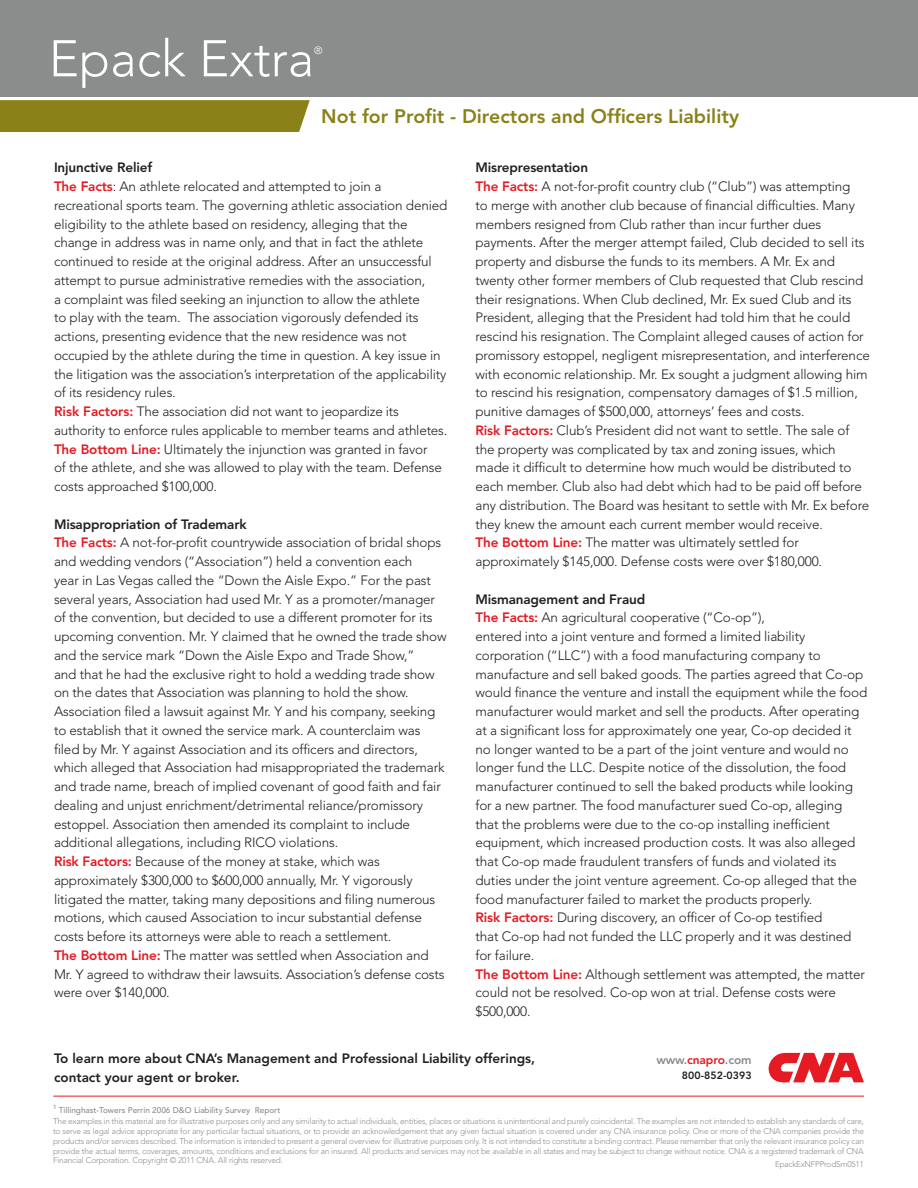
<style>
.page{position:relative;width:918px;height:1188px;background:#fff}
.page>*{position:absolute;margin:0;border:0;box-sizing:border-box;transform-origin:0 0}
.t1{font:300 51px "Avenir";color:#fff}
.t2{font:800 19.5px "Avenir";color:#8a8218}
.body{font:300 13.5px/18.8px "Avenir";letter-spacing:-.01em;color:#231f20}
.body-2{font:800 13.5px/19.5px "Avenir";letter-spacing:-.01em;color:#231f20}
.t3{font:800 12px "Avenir";letter-spacing:-.01em;color:#8b8d8c}
.t4{font:800 10.5px "Avenir";letter-spacing:.01em;color:#231f20}
.t5{font:300 10.5px "Avenir";color:#fff}
.t6{font:300 8.25px/9.8px "Avenir";letter-spacing:-.02em;color:#8b8d8c;text-align:justify}
.t7{font:500 8.25px "Avenir";color:#8b8d8c}
.s1{font-weight:800;color:#e51a23}
.s2{color:#e51a23}
</style>
<div class="page">
<hr style="left:53px;top:1096px;width:811px;height:1px;background:#e51a23">
<svg style="left:769px;top:1053px;width:95px;height:29px"></svg>
<div style="left:0;top:0;width:918px;height:96px;background:#8b8d8c"></div>
<div style="left:0;top:100px;width:310px;height:32px;background:#8a8218"></div>
<p class="t1" style="left:49px;top:29px;width:267px">Epack Extra</p>
<p class="t5" style="left:314px;top:44px;width:10px">®</p>
<p class="t2" style="left:321px;top:105px;width:419px">Not for Profit - Directors and Officers Liability</p>
<p class="body-2" style="left:54px;top:158px;width:100px">Injunctive Relief</p>
<p class="body" style="left:54px;top:177px;width:395px"><span class="s1">The Facts</span>: An athlete relocated and attempted to join a recreational sports team. The governing athletic association denied eligibility to the athlete based on residency, alleging that the change in address was in name only, and that in fact the athlete continued to reside at the original address. After an unsuccessful attempt to pursue administrative remedies with the association,<br>a complaint was filed seeking an injunction to allow the athlete<br>to play with the team. The association vigorously defended its actions, presenting evidence that the new residence was not occupied by the athlete during the time in question. A key issue in the litigation was the association’s interpretation of the applicability of its residency rules.</p>
<p class="body" style="left:54px;top:402px;width:395px"><span class="s1">Risk Factors:</span> The association did not want to jeopardize its authority to enforce rules applicable to member teams and athletes.</p>
<p class="body" style="left:54px;top:439px;width:389px"><span class="s1">The Bottom Line:</span> Ultimately the injunction was granted in favor of the athlete, and she was allowed to play with the team. Defense costs approached $100,000.</p>
<p class="body-2" style="left:54px;top:514px;width:194px">Misappropriation of Trademark</p>
<p class="body" style="left:54px;top:533px;width:394px"><span class="s1">The Facts:</span> A not-for-profit countrywide association of bridal shops and wedding vendors (“Association”) held a convention each<br>year in Las Vegas called the “Down the Aisle Expo.” For the past several years, Association had used Mr. Y as a promoter/manager of the convention, but decided to use a different promoter for its upcoming convention. Mr. Y claimed that he owned the trade show and the service mark “Down the Aisle Expo and Trade Show,”<br>and that he had the exclusive right to hold a wedding trade show on the dates that Association was planning to hold the show.<br>Association filed a lawsuit against Mr. Y and his company, seeking to establish that it owned the service mark. A counterclaim was filed by Mr. Y against Association and its officers and directors, which alleged that Association had misappropriated the trademark and trade name, breach of implied covenant of good faith and fair dealing and unjust enrichment/detrimental reliance/promissory estoppel. Association then amended its complaint to include additional allegations, including RICO violations.</p>
<p class="body" style="left:54px;top:852px;width:383px"><span class="s1">Risk Factors:</span> Because of the money at stake, which was approximately $300,000 to $600,000 annually, Mr. Y vigorously litigated the matter, taking many depositions and filing numerous motions, which caused Association to incur substantial defense costs before its attorneys were able to reach a settlement.</p>
<p class="body" style="left:54px;top:946px;width:392px"><span class="s1">The Bottom Line:</span> The matter was settled when Association and<br>Mr. Y agreed to withdraw their lawsuits. Association’s defense costs were over $140,000.</p>
<p class="body-2" style="left:476px;top:158px;width:114px">Misrepresentation</p>
<p class="body" style="left:476px;top:177px;width:396px"><span class="s1">The Facts:</span> A not-for-profit country club (“Club”) was attempting<br>to merge with another club because of financial difficulties. Many members resigned from Club rather than incur further dues payments. After the merger attempt failed, Club decided to sell its property and disburse the funds to its members. A Mr. Ex and twenty other former members of Club requested that Club rescind their resignations. When Club declined, Mr. Ex sued Club and its President, alleging that the President had told him that he could rescind his resignation. The Complaint alleged causes of action for promissory estoppel, negligent misrepresentation, and interference with economic relationship. Mr. Ex sought a judgment allowing him to rescind his resignation, compensatory damages of $1.5 million, punitive damages of $500,000, attorneys’ fees and costs.</p>
<p class="body" style="left:476px;top:421px;width:395px"><span class="s1">Risk Factors:</span> Club’s President did not want to settle. The sale of the property was complicated by tax and zoning issues, which made it difficult to determine how much would be distributed to each member. Club also had debt which had to be paid off before any distribution. The Board was hesitant to settle with Mr. Ex before they knew the amount each current member would receive.</p>
<p class="body" style="left:476px;top:533px;width:348px"><span class="s1">The Bottom Line:</span> The matter was ultimately settled for approximately $145,000. Defense costs were over $180,000.</p>
<p class="body-2" style="left:476px;top:589px;width:171px">Mismanagement and Fraud</p>
<p class="body" style="left:476px;top:608px;width:291px"><span class="s1">The Facts:</span> An agricultural cooperative (“Co-op”),</p>
<p class="body" style="left:476px;top:627px;width:393px">entered into a joint venture and formed a limited liability corporation (“LLC”) with a food manufacturing company to manufacture and sell baked goods. The parties agreed that Co-op would finance the venture and install the equipment while the food manufacturer would market and sell the products. After operating at a significant loss for approximately one year, Co-op decided it no longer wanted to be a part of the joint venture and would no longer fund the LLC. Despite notice of the dissolution, the food manufacturer continued to sell the baked products while looking for a new partner. The food manufacturer sued Co-op, alleging that the problems were due to the co-op installing inefficient equipment, which increased production costs. It was also alleged that Co-op made fraudulent transfers of funds and violated its duties under the joint venture agreement. Co-op alleged that the food manufacturer failed to market the products properly.</p>
<p class="body" style="left:476px;top:908px;width:377px"><span class="s1">Risk Factors:</span> During discovery, an officer of Co-op testified<br>that Co-op had not funded the LLC properly and it was destined for failure.</p>
<p class="body" style="left:476px;top:964px;width:391px"><span class="s1">The Bottom Line:</span> Although settlement was attempted, the matter could not be resolved. Co-op won at trial. Defense costs were $500,000.</p>
<p class="body-2" style="left:54px;top:1048px;width:483px">To learn more about CNA’s Management and Professional Liability offerings, contact your agent or broker.</p>
<p class="t3" style="left:656px;top:1053px;width:97px">www.<span class="s2">cnapro</span>.com</p>
<p class="t4" style="left:682px;top:1069px;width:71px">800-852-0393</p>
<p class="t7" style="left:53px;top:1105px;width:229px"><sup>1</sup> Tillinghast-Towers Perrin 2006 D&amp;O Liability Survey Report</p>
<p class="t6" style="left:53px;top:1117px;width:813px">The examples in this material are for illustrative purposes only and any similarity to actual individuals, entities, places or situations is unintentional and purely coincidental. The examples are not intended to establish any standards of care, to serve as legal advice appropriate for any particular factual situations, or to provide an acknowledgement that any given factual situation is covered under any CNA insurance policy. One or more of the CNA companies provide the products and/or services described. The information is intended to present a general overview for illustrative purposes only. It is not intended to constitute a binding contract. Please remember that only the relevant insurance policy can provide the actual terms, coverages, amounts, conditions and exclusions for an insured. All products and services may not be available in all states and may be subject to change without notice. CNA is a registered trademark of CNA Financial Corporation. Copyright © 2011 CNA. All rights reserved.</p>
<p class="t6" style="left:775px;top:1159px;width:90px">EpackExNFPProdSm0511</p>
</div>
